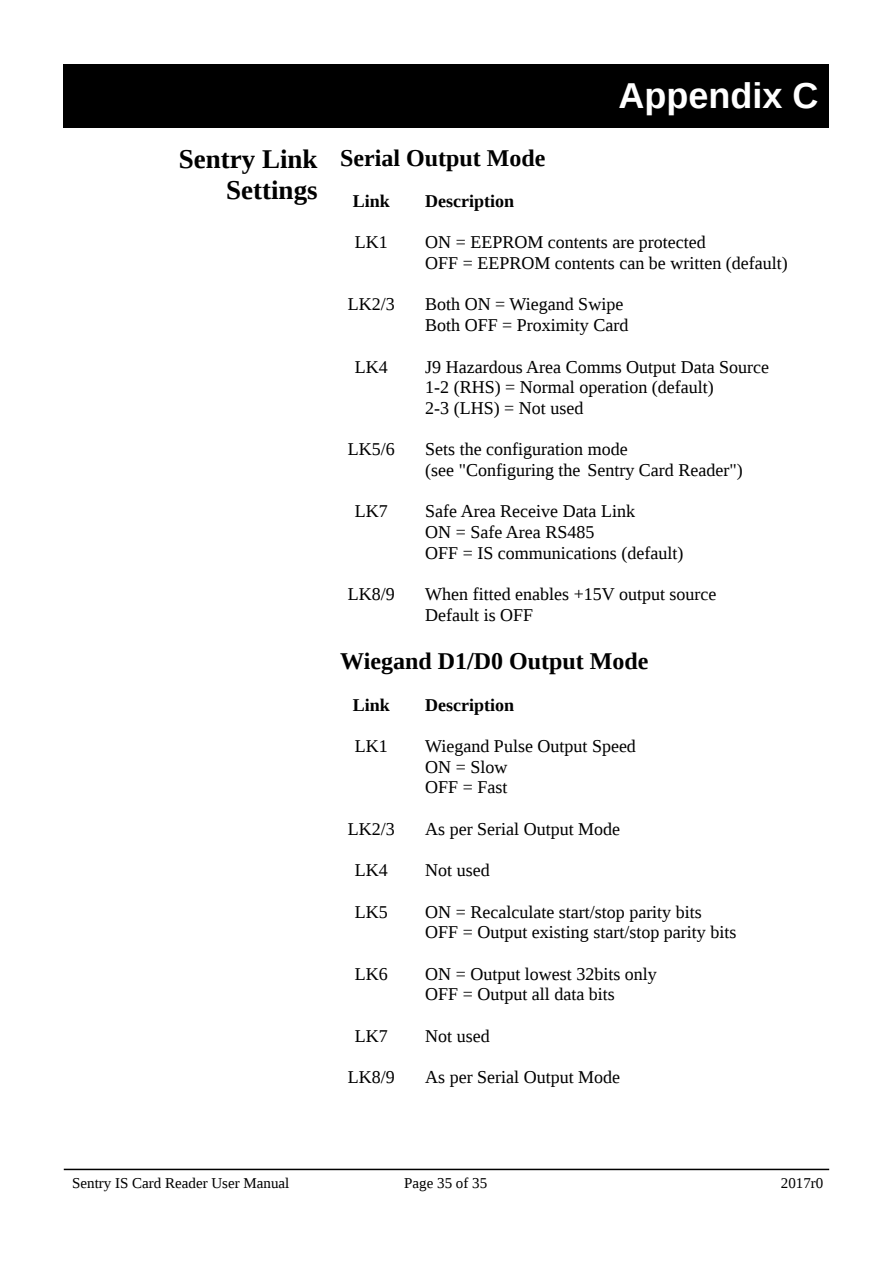
<style>
.page{position:relative;width:893px;height:1263px;background:#fff}
.page>*{position:absolute;margin:0;border:0;box-sizing:border-box;transform-origin:0 0}
.t1{font:700 36px "Liberation Sans";color:#fff}
.t2{font:700 27px/31px "Liberation Serif";color:#000;text-align:right}
.t3{font:700 24px "Liberation Serif";color:#000}
.t4{font:18px/20.7px "Liberation Serif";color:#000}
.t5{font:700 18px "Liberation Serif";color:#000}
.t6{font:15px "Liberation Serif";color:#000}
</style>
<div class="page">
<hr style="left:64px;top:1169px;width:765px;height:1px;background:#000">
<div style="left:64px;top:64px;width:765px;height:64px;background:#000"></div>
<h1 class="t1" style="left:619px;top:75px;width:201px">Appendix C</h1>
<h2 class="t2" style="left:179px;top:143px;width:140px">Sentry Link<br>Settings</h2>
<h3 class="t3" style="left:340px;top:144px;width:207px">Serial Output Mode</h3>
<p class="t5" style="left:353px;top:191px;width:39px">Link</p>
<p class="t5" style="left:425px;top:191px;width:90px">Description</p>
<p class="t4" style="left:355px;top:232px;width:34px">LK1</p>
<p class="t4" style="left:425px;top:232px;width:364px">ON = EEPROM contents are protected<br>OFF = EEPROM contents can be written (default)</p>
<p class="t4" style="left:348px;top:294px;width:48px">LK2/3</p>
<p class="t4" style="left:425px;top:294px;width:205px">Both ON = Wiegand Swipe<br>Both OFF = Proximity Card</p>
<p class="t4" style="left:355px;top:356px;width:34px">LK4</p>
<p class="t4" style="left:425px;top:356px;width:345px">J9 Hazardous Area Comms Output Data Source<br>1-2 (RHS) = Normal operation (default)<br>2-3 (LHS) = Not used</p>
<p class="t4" style="left:348px;top:439px;width:48px">LK5/6</p>
<p class="t4" style="left:425px;top:439px;width:319px">Sets the configuration mode<br>(see "Configuring the Sentry Card Reader")</p>
<p class="t4" style="left:355px;top:501px;width:34px">LK7</p>
<p class="t4" style="left:425px;top:501px;width:260px">Safe Area Receive Data Link<br>ON = Safe Area RS485<br>OFF = IS communications (default)</p>
<p class="t4" style="left:348px;top:584px;width:48px">LK8/9</p>
<p class="t4" style="left:425px;top:584px;width:293px">When fitted enables +15V output source<br>Default is OFF</p>
<h3 class="t3" style="left:340px;top:648px;width:310px">Wiegand D1/D0 Output Mode</h3>
<p class="t5" style="left:353px;top:695px;width:39px">Link</p>
<p class="t5" style="left:425px;top:695px;width:90px">Description</p>
<p class="t4" style="left:355px;top:736px;width:34px">LK1</p>
<p class="t4" style="left:425px;top:736px;width:212px">Wiegand Pulse Output Speed<br>ON = Slow<br>OFF = Fast</p>
<p class="t4" style="left:348px;top:818px;width:48px">LK2/3</p>
<p class="t4" style="left:425px;top:818px;width:196px">As per Serial Output Mode</p>
<p class="t4" style="left:355px;top:860px;width:34px">LK4</p>
<p class="t4" style="left:425px;top:860px;width:66px">Not used</p>
<p class="t4" style="left:355px;top:901px;width:34px">LK5</p>
<p class="t4" style="left:425px;top:901px;width:313px">ON = Recalculate start/stop parity bits<br>OFF = Output existing start/stop parity bits</p>
<p class="t4" style="left:355px;top:963px;width:34px">LK6</p>
<p class="t4" style="left:425px;top:963px;width:233px">ON = Output lowest 32bits only<br>OFF = Output all data bits</p>
<p class="t4" style="left:355px;top:1025px;width:34px">LK7</p>
<p class="t4" style="left:425px;top:1025px;width:66px">Not used</p>
<p class="t4" style="left:348px;top:1067px;width:48px">LK8/9</p>
<p class="t4" style="left:425px;top:1067px;width:196px">As per Serial Output Mode</p>
<p class="t6" style="left:72px;top:1175px;width:219px">Sentry IS Card Reader User Manual</p>
<p class="t6" style="left:404px;top:1175px;width:84px">Page 35 of 35</p>
<p class="t6" style="left:781px;top:1175px;width:44px">2017r0</p>
</div>
